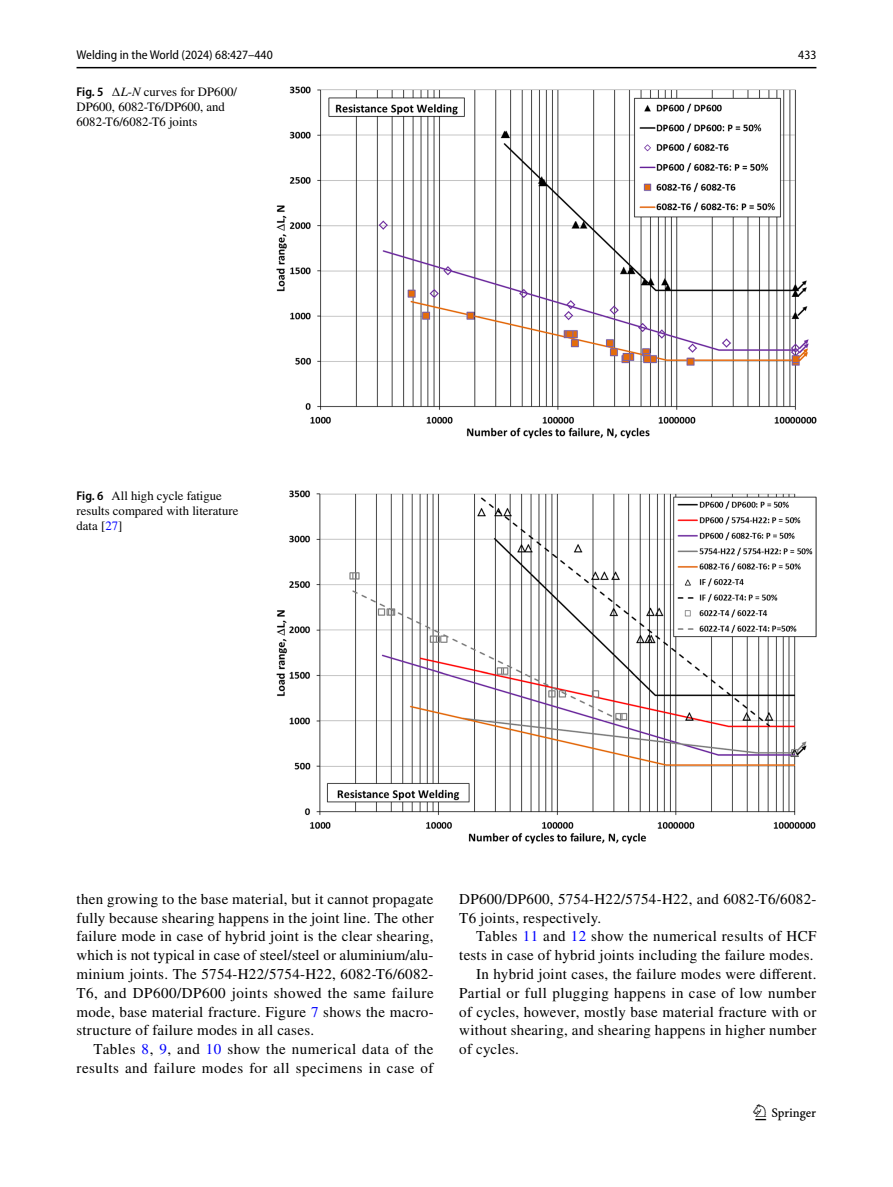
<style>
.page{position:relative;width:893px;height:1187px;background:#fff}
.page>*{position:absolute;margin:0;border:0;box-sizing:border-box;transform-origin:0 0}
.t1{font:22.5px "Springnew Regular 3";color:#000}
.t2{font:15px/18.8px "STIX";letter-spacing:.02em;color:#000;text-align:justify}
.t3{font:12.75px/15px "STIX";color:#000}
.t4{font:semi-condensed 12.75px "Myriad Pro";color:#000}
.s1{font-family:"Myriad Pro";font-weight:600;font-stretch:semi-condensed}
.s2{font-style:italic}
.s3{color:#00f}
</style>
<div class="page">
<hr style="left:77px;top:67px;width:739px;height:1px;background:#000">
<img style="left:276px;top:87px;width:540px;height:351px">
<img style="left:276px;top:490px;width:540px;height:353px">
<p class="t4" style="left:77px;top:48px;width:198px">Welding in the World (2024) 68:427–440</p>
<p class="t4" style="left:798px;top:48px;width:20px">433</p>
<p class="t3" style="left:77px;top:85px;width:162px"><span class="s1">Fig. 5</span> ∆<span class="s2">L</span>-<span class="s2">N</span> curves for DP600/<br>DP600, 6082-T6/DP600, and<br>6082-T6/6082-T6 joints</p>
<p class="t3" style="left:77px;top:489px;width:163px"><span class="s1">Fig. 6</span> All high cycle fatigue results compared with literature data [<span class="s3">27</span>]</p>
<p class="t2" style="left:77px;top:890px;width:359px">then growing to the base material, but it cannot propagate fully because shearing happens in the joint line. The other failure mode in case of hybrid joint is the clear shearing, which is not typical in case of steel/steel or aluminium/alu&shy;minium joints. The 5754-H22/5754-H22, 6082-T6/6082- T6, and DP600/DP600 joints showed the same failure mode, base material fracture. Figure <span class="s3">7</span> shows the macro&shy;structure of failure modes in all cases.</p>
<p class="t2" style="left:77px;top:1040px;width:359px;text-align:right">Tables <span class="s3">8</span>, <span class="s3">9</span>, and <span class="s3">10</span> show the numerical data of the results and failure modes for all specimens in case of</p>
<p class="t2" style="left:459px;top:890px;width:359px">DP600/DP600, 5754-H22/5754-H22, and 6082-T6/6082-<br>T6 joints, respectively.</p>
<p class="t2" style="left:476px;top:928px;width:342px">Tables <span class="s3">11</span> and <span class="s3">12</span> show the numerical results of HCF</p>
<p class="t2" style="left:459px;top:946px;width:356px">tests in case of hybrid joints including the failure modes.</p>
<p class="t2" style="left:476px;top:965px;width:342px">In hybrid joint cases, the failure modes were different.</p>
<p class="t2" style="left:459px;top:984px;width:358px">Partial or full plugging happens in case of low number</p>
<p class="t2" style="left:459px;top:1003px;width:359px">of cycles, however, mostly base material fracture with or</p>
<p class="t2" style="left:459px;top:1021px;width:359px">without shearing, and shearing happens in higher number</p>
<p class="t2" style="left:459px;top:1040px;width:61px">of cycles.</p>
<h1 class="t1" style="left:755px;top:1104px;width:62px">1 3</h1>
</div>
